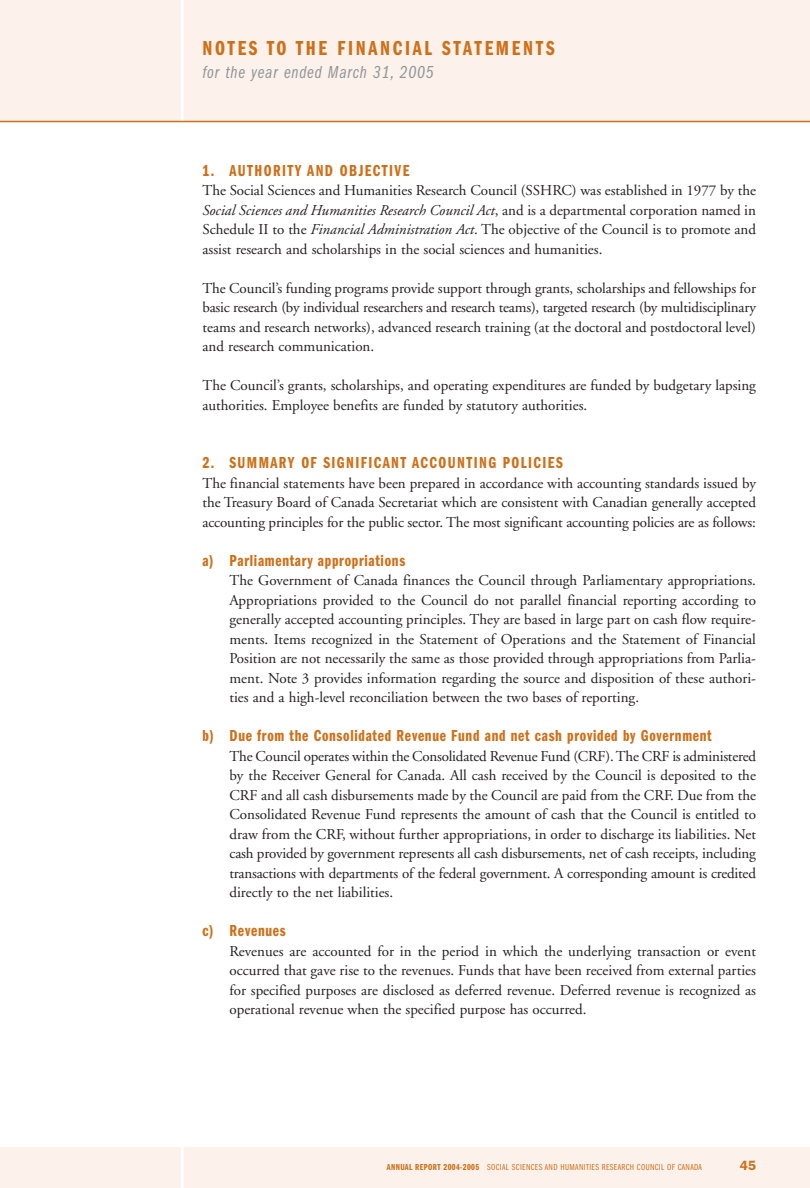
<style>
.page{position:relative;width:810px;height:1188px;background:#fff}
.page>*{position:absolute;margin:0;border:0;box-sizing:border-box;transform-origin:0 0}
.t1{font:21px "Franklin Gothic Demi Cmpr";letter-spacing:.13em;color:#ce7019}
.t2{font:18px "Franklin Gothic Book Cmpr Ital";letter-spacing:.045em;color:#939598}
.t3{font:16.5px "Franklin Gothic Demi Cmpr";letter-spacing:.045em;color:#ce7019}
.t4{font:16.5px "Franklin Gothic Demi Cmpr";letter-spacing:.085em;color:#ce7019}
.t5{font:15px/19.5px "Adobe Garamond";color:#231f20;text-align:justify}
.t6{font:600 13.5px "Franklin Gothic";color:#ce7019}
.t7{font:9px "Franklin Gothic Book Cmpr";letter-spacing:.045em;color:#ce7019}
.s1{font-style:italic}
.s2{font-family:"Franklin Gothic Demi Cmpr"}
</style>
<div class="page">
<div style="left:0;top:0;width:810px;height:122px;background:#fcf2eb"></div>
<div style="left:0;top:1148px;width:810px;height:40px;background:#fcf2eb"></div>
<hr style="left:181px;top:0;width:3px;height:1188px;background:#fff">
<hr style="left:0;top:121px;width:810px;height:1px;background:#ce7019">
<h1 class="t1" style="left:202px;top:40px;width:354px">NOTES TO THE FINANCIAL STATEMENTS</h1>
<p class="t2" style="left:202px;top:66px;width:233px">for the year ended March 31, 2005</p>
<p class="t4" style="left:202px;top:165px;width:209px">1. AUTHORITY AND OBJECTIVE</p>
<p class="t5" style="left:202px;top:182px;width:555px">The Social Sciences and Humanities Research Council (SSHRC) was established in 1977 by the <span class="s1">Social Sciences and Humanities Research Council Act</span>, and is a departmental corporation named in Schedule II to the <span class="s1">Financial Administration Act</span>. The objective of the Council is to promote and assist research and scholarships in the social sciences and humanities.</p>
<p class="t5" style="left:202px;top:280px;width:555px">The Council’s funding programs provide support through grants, scholarships and fellowships for basic research (by individual researchers and research teams), targeted research (by multidisciplinary teams and research networks), advanced research training (at the doctoral and postdoctoral level) and research communication.</p>
<p class="t5" style="left:202px;top:377px;width:555px">The Council’s grants, scholarships, and operating expenditures are funded by budgetary lapsing authorities. Employee benefits are funded by statutory authorities.</p>
<p class="t4" style="left:202px;top:457px;width:362px">2. SUMMARY OF SIGNIFICANT ACCOUNTING POLICIES</p>
<p class="t5" style="left:202px;top:475px;width:555px">The financial statements have been prepared in accordance with accounting standards issued by the Treasury Board of Canada Secretariat which are consistent with Canadian generally accepted accounting principles for the public sector. The most significant accounting policies are as follows:</p>
<p class="t3" style="left:202px;top:555px;width:204px">a) Parliamentary appropriations</p>
<p class="t5" style="left:230px;top:572px;width:528px">The Government of Canada finances the Council through Parliamentary appropriations.<br>Appropriations provided to the Council do not parallel financial reporting according to generally accepted accounting principles. They are based in large part on cash flow require&shy;ments. Items recognized in the Statement of Operations and the Statement of Financial Position are not necessarily the same as those provided through appropriations from Parlia&shy;ment. Note 3 provides information regarding the source and disposition of these authori&shy;ties and a high-level reconciliation between the two bases of reporting.</p>
<p class="t3" style="left:202px;top:730px;width:511px">b) Due from the Consolidated Revenue Fund and net cash provided by Government</p>
<p class="t5" style="left:230px;top:748px;width:528px">The Council operates within the Consolidated Revenue Fund (CRF). The CRF is administered by the Receiver General for Canada. All cash received by the Council is deposited to the CRF and all cash disbursements made by the Council are paid from the CRF. Due from the Consolidated Revenue Fund represents the amount of cash that the Council is entitled to draw from the CRF, without further appropriations, in order to discharge its liabilities. Net cash provided by government represents all cash disbursements, net of cash receipts, including transactions with departments of the federal government. A corresponding amount is credited directly to the net liabilities.</p>
<p class="t3" style="left:202px;top:925px;width:85px">c) Revenues</p>
<p class="t5" style="left:230px;top:943px;width:528px">Revenues are accounted for in the period in which the underlying transaction or event occurred that gave rise to the revenues. Funds that have been received from external parties for specified purposes are disclosed as deferred revenue. Deferred revenue is recognized as operational revenue when the specified purpose has occurred.</p>
<p class="t7" style="left:387px;top:1164px;width:317px"><span class="s2">ANNUAL REPORT 2004-2005</span> SOCIAL SCIENCES AND HUMANITIES RESEARCH COUNCIL OF CANADA</p>
<p class="t6" style="left:740px;top:1161px;width:18px">45</p>
</div>
